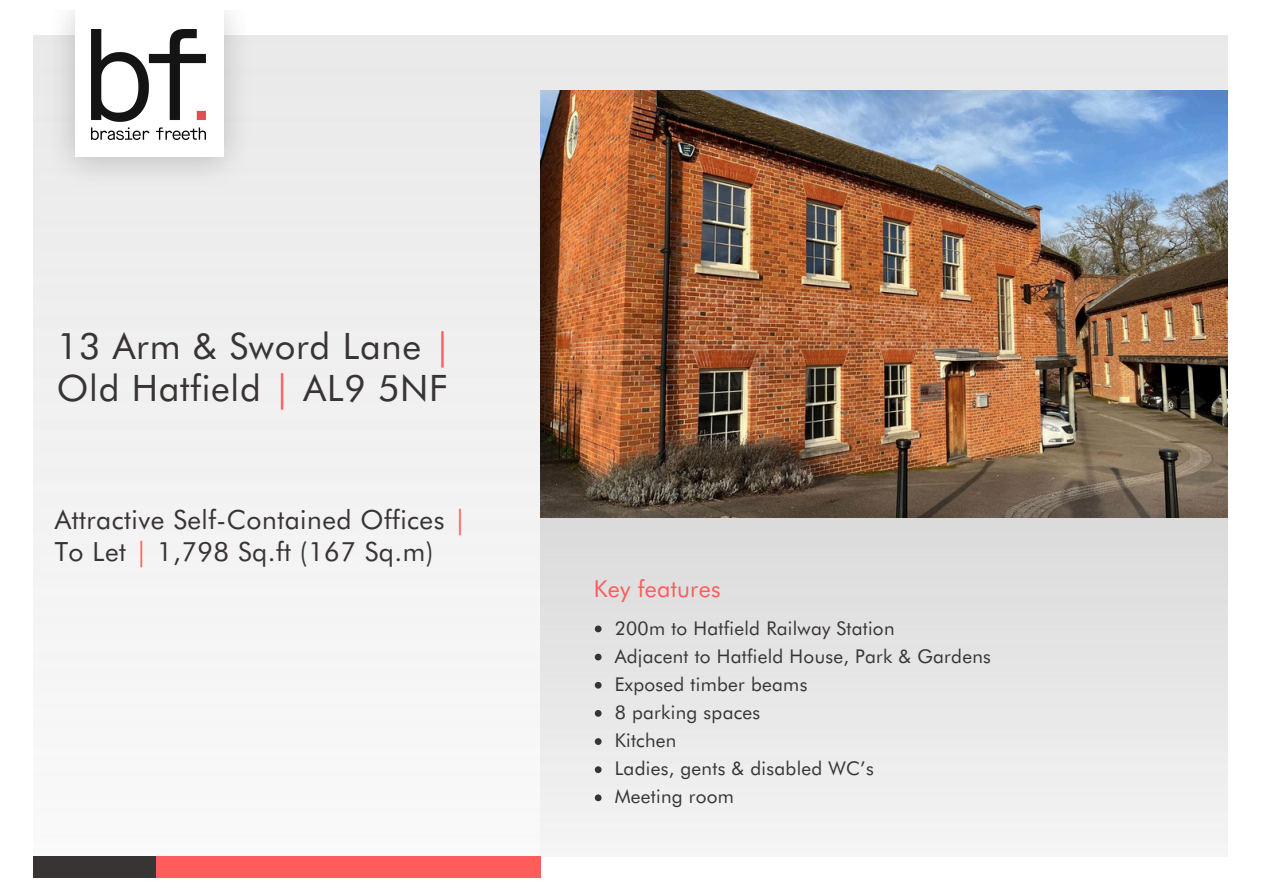
<style>
.page{position:relative;width:1263px;height:894px;background:#fff}
.page>*{position:absolute;margin:0;border:0;box-sizing:border-box;transform-origin:0 0}
.t1{font:36.45px/42.8px "Futura BT";letter-spacing:.02em;color:#393434}
.t2{font:26.55px/31.5px "Futura BT";letter-spacing:.02em;color:#393434}
.t3{font:23.4px "Futura BT";letter-spacing:.01em;color:#ff5c5c}
.t4{font:18.9px "Futura BT";letter-spacing:.015em;color:#393434}
.s1{color:#ff5c5c}
</style>
<div class="page">
<div style="left:113px;top:856px;width:427px;height:21px;background:#ff5c5c"></div>
<div style="left:33px;top:856px;width:122px;height:21px;background:#393434"></div>
<div style="left:75px;top:8px;width:148px;height:149px;background:#fff"></div>
<img style="left:92px;top:29px;width:113px;height:111px">
<img style="left:540px;top:90px;width:688px;height:766px">
<svg style="left:595px;top:625px;width:7px;height:7px"></svg>
<svg style="left:595px;top:653px;width:7px;height:7px"></svg>
<svg style="left:595px;top:681px;width:7px;height:7px"></svg>
<svg style="left:595px;top:709px;width:7px;height:7px"></svg>
<svg style="left:595px;top:738px;width:7px;height:6px"></svg>
<svg style="left:595px;top:766px;width:7px;height:6px"></svg>
<svg style="left:595px;top:794px;width:7px;height:7px"></svg>
<p class="t1" style="left:57px;top:322px;width:396px">13 Arm &amp; Sword Lane <span class="s1">|<br></span>Old Hatfield <span class="s1">|</span> AL9 5NF</p>
<p class="t2" style="left:55px;top:502px;width:413px">Attractive Self-Contained Offices <span class="s1">|<br></span>To Let <span class="s1">|</span> 1,798 Sq.ft (167 Sq.m)</p>
<p class="t3" style="left:594px;top:571px;width:128px">Key features</p>
<h3 class="t4" style="left:615px;top:613px;width:281px">200m to Hatfield Railway Station</h3>
<p class="t4" style="left:615px;top:641px;width:378px">Adjacent to Hatfield House, Park &amp; Gardens</p>
<p class="t4" style="left:615px;top:670px;width:194px">Exposed timber beams</p>
<p class="t4" style="left:615px;top:698px;width:147px">8 parking spaces</p>
<p class="t4" style="left:615px;top:726px;width:63px">Kitchen</p>
<p class="t4" style="left:615px;top:754px;width:261px">Ladies, gents &amp; disabled WC’s</p>
<p class="t4" style="left:615px;top:782px;width:121px">Meeting room</p>
</div>
